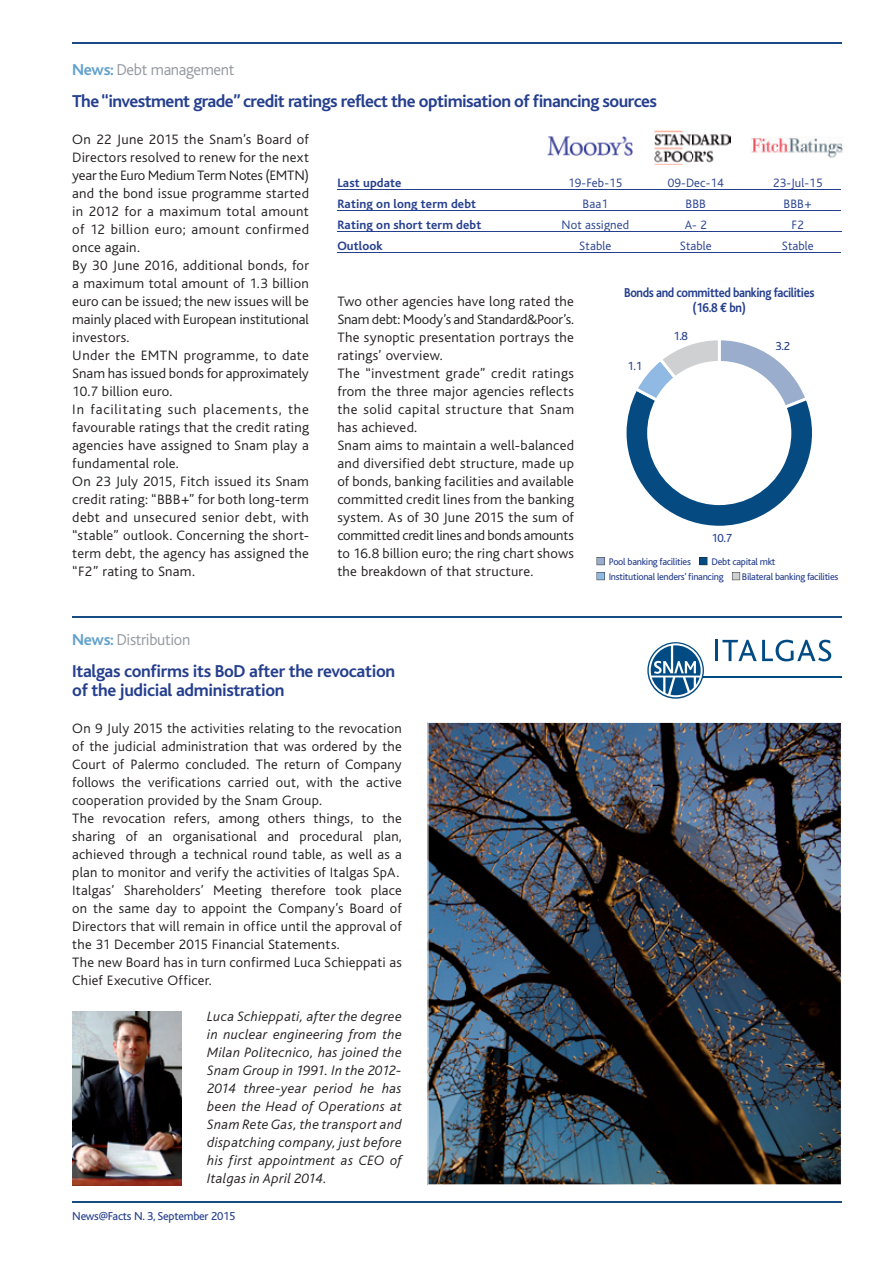
<style>
.page{position:relative;width:893px;height:1263px;background:#fff}
.page>*{position:absolute;margin:0;border:0;box-sizing:border-box;transform-origin:0 0}
.t1{font:700 18px/19.5px "Bliss";letter-spacing:-.03em;color:#253f8e}
.t2{font:300 16.5px "Bliss";letter-spacing:-.02em;color:#94989e}
.t3{font:300 14.25px/18px "Bliss";letter-spacing:.015em;color:#231f20}
.t4{font:italic 300 14.25px/18px "Bliss";letter-spacing:.02em;color:#231f20;text-align:justify}
.t5{font:700 13.5px/15px "Bliss";letter-spacing:-.03em;color:#253f8e;text-align:center;scale:.9 1}
.t6{font:300 12.75px "Bliss";letter-spacing:.01em;color:#253f8e}
.t7{font:700 12.75px "Bliss";letter-spacing:.01em;color:#253f8e}
.t8{font:12.15px "Bliss";color:#253f8e}
.t9{font:12px "Bliss";letter-spacing:-.02em;color:#253f8e}
.t10{font:10.05px/15px "Bliss";letter-spacing:-.03em;color:#253f8e}
.s1{font-weight:700;color:#62a1cd}
.s2{font-family:"Euro Mono"}
</style>
<div class="page">
<hr style="left:72px;top:43px;width:770px;height:1px;background:#184b84">
<hr style="left:72px;top:616px;width:770px;height:2px;background:#184b84">
<hr style="left:72px;top:1201px;width:770px;height:2px;background:#184b84">
<img style="left:547px;top:137px;width:85px;height:18px">
<img style="left:654px;top:130px;width:76px;height:34px">
<img style="left:751px;top:136px;width:92px;height:22px">
<hr style="left:337px;top:189px;width:504px;height:1px;background:#253f8e">
<hr style="left:337px;top:210px;width:504px;height:1px;background:#253f8e">
<hr style="left:337px;top:231px;width:505px;height:1px;background:#253f8e">
<hr style="left:337px;top:252px;width:504px;height:1px;background:#253f8e">
<svg style="left:597px;top:557px;width:8px;height:8px"></svg>
<svg style="left:699px;top:557px;width:8px;height:8px"></svg>
<svg style="left:597px;top:572px;width:8px;height:8px"></svg>
<svg style="left:732px;top:572px;width:8px;height:8px"></svg>
<svg style="left:626px;top:340px;width:186px;height:186px"></svg>
<hr style="left:715px;top:640px;width:3px;height:21px;background:#004b84">
<hr style="left:703px;top:676px;width:139px;height:1px;background:#004b84">
<svg style="left:647px;top:642px;width:57px;height:57px"></svg>
<svg style="left:722px;top:640px;width:109px;height:21px"></svg>
<img style="left:72px;top:1011px;width:110px;height:174px">
<img style="left:427px;top:722px;width:414px;height:463px">
<p class="t2" style="left:72px;top:61px;width:164px"><span class="s1">News:</span> Debt management</p>
<p class="t1" style="left:72px;top:91px;width:586px">The “investment grade” credit ratings reflect the optimisation of financing sources</p>
<p class="t3" style="left:72px;top:131px;width:238px">On 22 June 2015 the Snam’s Board of Directors resolved to renew for the next year the Euro Medium Term Notes (EMTN) and the bond issue programme started in 2012 for a maximum total amount of 12 billion euro; amount confirmed once again.<br>By 30 June 2016, additional bonds, for a maximum total amount of 1.3 billion euro can be issued; the new issues will be mainly placed with European institutional investors.<br>Under the EMTN programme, to date Snam has issued bonds for approximately 10.7 billion euro.<br>In facilitating such placements, the favourable ratings that the credit rating agencies have assigned to Snam play a fundamental role.<br>On 23 July 2015, Fitch issued its Snam credit rating: “BBB+” for both long-term debt and unsecured senior debt, with “stable” outlook. Concerning the short&shy;term debt, the agency has assigned the “F2” rating to Snam.</p>
<p class="t2" style="left:72px;top:631px;width:120px"><span class="s1">News:</span> Distribution</p>
<p class="t7" style="left:337px;top:177px;width:66px">Last update</p>
<p class="t6" style="left:568px;top:176px;width:56px">19-Feb-15</p>
<p class="t6" style="left:668px;top:176px;width:57px">09-Dec-14</p>
<p class="t6" style="left:773px;top:176px;width:51px">23-Jul-15</p>
<p class="t7" style="left:337px;top:198px;width:140px">Rating on long term debt</p>
<p class="t6" style="left:583px;top:197px;width:27px">Baa1</p>
<p class="t6" style="left:686px;top:197px;width:22px">BBB</p>
<p class="t6" style="left:784px;top:197px;width:30px">BBB+</p>
<p class="t7" style="left:337px;top:219px;width:145px">Rating on short term debt</p>
<p class="t6" style="left:561px;top:218px;width:69px">Not assigned</p>
<p class="t6" style="left:685px;top:218px;width:24px">A- 2</p>
<p class="t6" style="left:791px;top:218px;width:14px">F2</p>
<p class="t7" style="left:337px;top:240px;width:47px">Outlook</p>
<p class="t6" style="left:579px;top:239px;width:34px">Stable</p>
<p class="t6" style="left:680px;top:239px;width:34px">Stable</p>
<p class="t6" style="left:782px;top:239px;width:34px">Stable</p>
<p class="t5" style="left:624px;top:286px;width:213px">Bonds and committed banking facilities (16.8 <span class="s2">€</span> bn)</p>
<p class="t3" style="left:337px;top:293px;width:238px">Two other agencies have long rated the Snam debt: Moody’s and Standard&amp;Poor’s.<br>The synoptic presentation portrays the ratings’ overview.<br>The “investment grade” credit ratings from the three major agencies reflects the solid capital structure that Snam has achieved.<br>Snam aims to maintain a well-balanced and diversified debt structure, made up of bonds, banking facilities and available committed credit lines from the banking system. As of 30 June 2015 the sum of committed credit lines and bonds amounts to 16.8 billion euro; the ring chart shows the breakdown of that structure.</p>
<p class="t8" style="left:673px;top:330px;width:16px">1.8</p>
<p class="t8" style="left:775px;top:340px;width:16px">3.2</p>
<p class="t8" style="left:627px;top:360px;width:16px">1.1</p>
<p class="t8" style="left:711px;top:531px;width:22px">10.7</p>
<p class="t10" style="left:609px;top:554px;width:84px">Pool banking facilities</p>
<p class="t10" style="left:609px;top:554px;width:168px;text-indent:103px">Debt capital mkt<br>Institutional lenders’ financing</p>
<p class="t10" style="left:742px;top:569px;width:98px">Bilateral banking facilities</p>
<p class="t1" style="left:72px;top:661px;width:324px">Italgas confirms its BoD after the revocation of the judicial administration</p>
<p class="t3" style="left:72px;top:719px;width:331px">On 9 July 2015 the activities relating to the revocation of the judicial administration that was ordered by the Court of Palermo concluded. The return of Company follows the verifications carried out, with the active cooperation provided by the Snam Group.<br>The revocation refers, among others things, to the sharing of an organisational and procedural plan, achieved through a technical round table, as well as a plan to monitor and verify the activities of Italgas SpA.<br>Italgas’ Shareholders’ Meeting therefore took place on the same day to appoint the Company’s Board of Directors that will remain in office until the approval of the 31 December 2015 Financial Statements.<br>The new Board has in turn confirmed Luca Schieppati as Chief Executive Officer.</p>
<p class="t4" style="left:207px;top:1007px;width:196px">Luca Schieppati, after the degree in nuclear engineering from the Milan Politecnico, has joined the Snam Group in 1991. In the 2012- 2014 three-year period he has been the Head of Operations at Snam Rete Gas, the transport and dispatching company, just before his first appointment as CEO of Italgas in April 2014.</p>
<p class="t9" style="left:72px;top:1209px;width:165px">News@Facts N. 3, September 2015</p>
</div>
